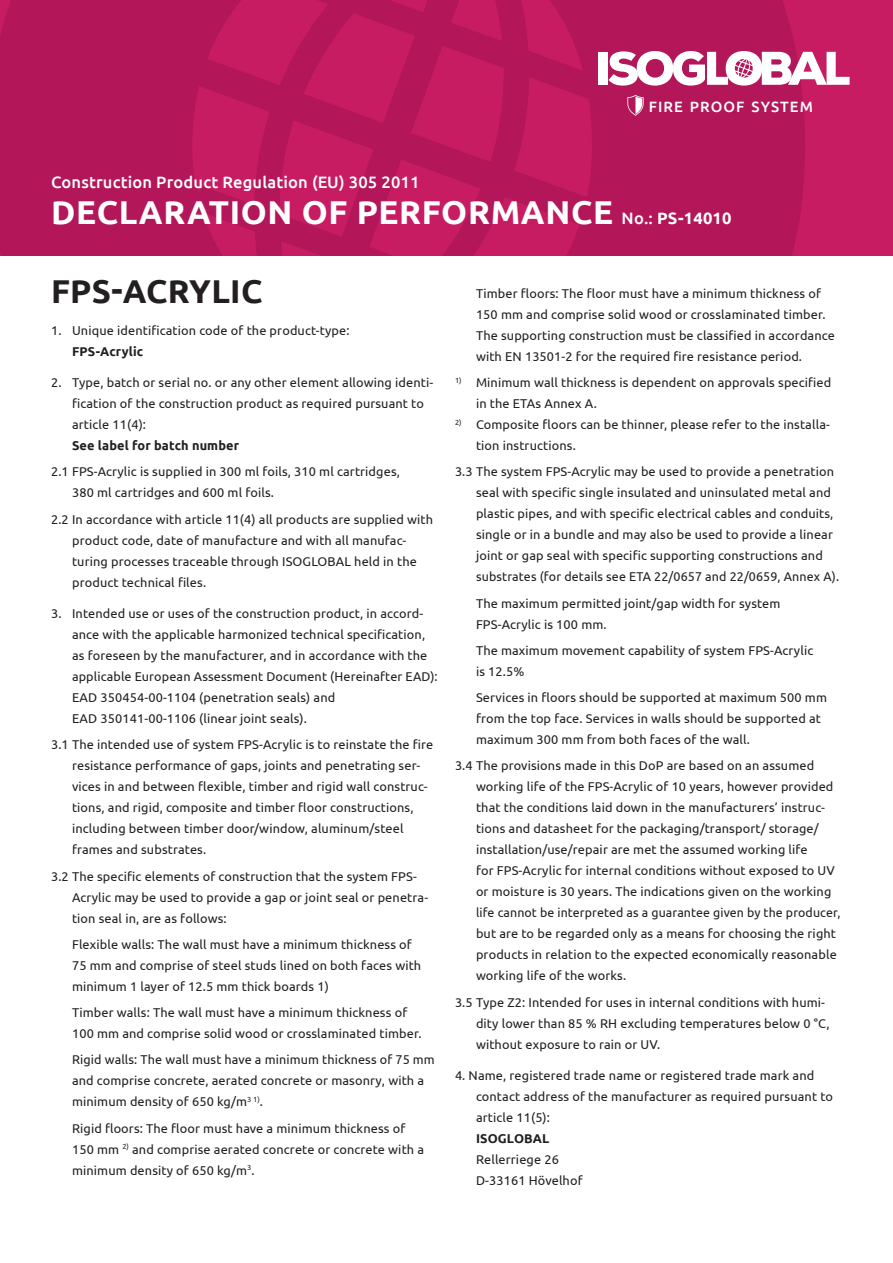
<style>
.page{position:relative;width:893px;height:1263px;background:#fff}
.page>*{position:absolute;margin:0;border:0;box-sizing:border-box;transform-origin:0 0}
.t1{font:700 33px "Ubuntu";letter-spacing:.02em;color:#fff}
.t2{font:700 33px "Ubuntu";letter-spacing:.01em;color:#231f20}
.t3{font:500 16.5px "Ubuntu";letter-spacing:.01em;color:#fff}
.t4{font:500 15px "Ubuntu";letter-spacing:.07em;color:#fff}
.t5{font:12.75px/21px "Ubuntu";letter-spacing:.01em;color:#231f20}
.t6{font:700 12.75px "Ubuntu";letter-spacing:.01em;color:#231f20}
.s1{font-weight:500;font-size:16.5px}
.s2{font-size:16.5px}
</style>
<div class="page">
<div style="left:0;top:0;width:893px;height:256px;background:#c71c62"></div>
<svg style="left:0;top:0;width:805px;height:256px;fill:#b31659"></svg>
<div style="left:598px;top:52px;width:10px;height:33px;background:#fff"></div>
<svg style="left:608px;top:51px;width:242px;height:35px"></svg>
<svg style="left:627px;top:95px;width:17px;height:21px"></svg>
<p class="t4" style="left:649px;top:97px;width:166px">FIRE PROOF SYSTEM</p>
<p class="t3" style="left:51px;top:171px;width:370px">Construction Product Regulation (EU) 305 2011</p>
<h1 class="t1" style="left:51px;top:193px;width:682px">DECLARATION OF PERFORMANCE <span class="s1">No.:</span> <span class="s2">PS-14010</span></h1>
<h1 class="t2" style="left:51px;top:271px;width:213px">FPS-ACRYLIC</h1>
<p class="t5" style="left:51px;top:319px;width:300px">1. Unique identification code of the product-type:</p>
<p class="t6" style="left:72px;top:343px;width:73px">FPS-Acrylic</p>
<p class="t5" style="left:72px;top:372px;width:363px;text-indent:-21px">2. Type, batch or serial no. or any other element allowing identi&shy;fication of the construction product as required pursuant to article 11(4):</p>
<p class="t6" style="left:72px;top:438px;width:169px">See label for batch number</p>
<p class="t5" style="left:72px;top:461px;width:329px;text-indent:-21px">2.1 FPS-Acrylic is supplied in 300 ml foils, 310 ml cartridges,<br>380 ml cartridges and 600 ml foils.</p>
<p class="t5" style="left:72px;top:508px;width:363px;text-indent:-21px">2.2 In accordance with article 11(4) all products are supplied with product code, date of manufacture and with all manufac&shy;turing processes traceable through ISOGLOBAL held in the product technical files.</p>
<p class="t5" style="left:72px;top:603px;width:367px;text-indent:-21px">3. Intended use or uses of the construction product, in accord&shy;ance with the applicable harmonized technical specification, as foreseen by the manufacturer, and in accordance with the applicable European Assessment Document (Hereinafter EAD):<br>EAD 350454-00-1104 (penetration seals) and<br>EAD 350141-00-1106 (linear joint seals).</p>
<p class="t5" style="left:72px;top:734px;width:363px;text-indent:-21px">3.1 The intended use of system FPS-Acrylic is to reinstate the fire resistance performance of gaps, joints and penetrating ser&shy;vices in and between flexible, timber and rigid wall construc&shy;tions, and rigid, composite and timber floor constructions, including between timber door/window, aluminum/steel frames and substrates.</p>
<p class="t5" style="left:72px;top:865px;width:358px;text-indent:-21px">3.2 The specific elements of construction that the system FPS-<br>Acrylic may be used to provide a gap or joint seal or penetra&shy;tion seal in, are as follows:</p>
<p class="t5" style="left:72px;top:933px;width:351px">Flexible walls: The wall must have a minimum thickness of<br>75 mm and comprise of steel studs lined on both faces with minimum 1 layer of 12.5 mm thick boards 1)</p>
<p class="t5" style="left:72px;top:1002px;width:351px">Timber walls: The wall must have a minimum thickness of<br>100 mm and comprise solid wood or crosslaminated timber.</p>
<p class="t5" style="left:72px;top:1049px;width:364px">Rigid walls: The wall must have a minimum thickness of 75 mm and comprise concrete, aerated concrete or masonry, with a minimum density of 650 kg/m<sup>3</sup> <sup>1)</sup>.</p>
<p class="t5" style="left:72px;top:1117px;width:354px">Rigid floors: The floor must have a minimum thickness of<br>150 mm <sup>2)</sup> and comprise aerated concrete or concrete with a minimum density of 650 kg/m<sup>3</sup>.</p>
<p class="t5" style="left:476px;top:282px;width:361px">Timber floors: The floor must have a minimum thickness of 150 mm and comprise solid wood or crosslaminated timber.<br>The supporting construction must be classified in accordance with EN 13501-2 for the required fire resistance period.</p>
<p class="t5" style="left:476px;top:372px;width:357px;text-indent:-21px"><sup>1)</sup> Minimum wall thickness is dependent on approvals specified in the ETAs Annex A.</p>
<p class="t5" style="left:476px;top:414px;width:355px;text-indent:-21px"><sup>2)</sup> Composite floors can be thinner, please refer to the installa&shy;tion instructions.</p>
<p class="t5" style="left:476px;top:461px;width:365px;text-indent:-21px">3.3 The system FPS-Acrylic may be used to provide a penetration seal with specific single insulated and uninsulated metal and plastic pipes, and with specific electrical cables and conduits, single or in a bundle and may also be used to provide a linear joint or gap seal with specific supporting constructions and substrates (for details see ETA 22/0657 and 22/0659, Annex A).</p>
<p class="t5" style="left:476px;top:592px;width:306px">The maximum permitted joint/gap width for system<br>FPS-Acrylic is 100 mm.</p>
<p class="t5" style="left:476px;top:639px;width:339px">The maximum movement capability of system FPS-Acrylic is 12.5%</p>
<p class="t5" style="left:476px;top:687px;width:353px">Services in floors should be supported at maximum 500 mm from the top face. Services in walls should be supported at maximum 300 mm from both faces of the wall.</p>
<p class="t5" style="left:476px;top:755px;width:366px;text-indent:-21px">3.4 The provisions made in this DoP are based on an assumed working life of the FPS-Acrylic of 10 years, however provided that the conditions laid down in the manufacturers’ instruc&shy;tions and datasheet for the packaging/transport/ storage/ installation/use/repair are met the assumed working life<br>for FPS-Acrylic for internal conditions without exposed to UV or moisture is 30 years. The indications given on the working life cannot be interpreted as a guarantee given by the producer, but are to be regarded only as a means for choosing the right products in relation to the expected economically reasonable working life of the works.</p>
<p class="t5" style="left:476px;top:991px;width:355px;text-indent:-21px">3.5 Type Z2: Intended for uses in internal conditions with humi&shy;dity lower than 85 % RH excluding temperatures below 0 °C, without exposure to rain or UV.</p>
<p class="t5" style="left:476px;top:1065px;width:358px;text-indent:-21px">4. Name, registered trade name or registered trade mark and contact address of the manufacturer as required pursuant to article 11(5):</p>
<p class="t6" style="left:476px;top:1131px;width:75px">ISOGLOBAL</p>
<p class="t5" style="left:476px;top:1149px;width:108px">Rellerriege 26<br>D-33161 Hövelhof</p>
</div>
